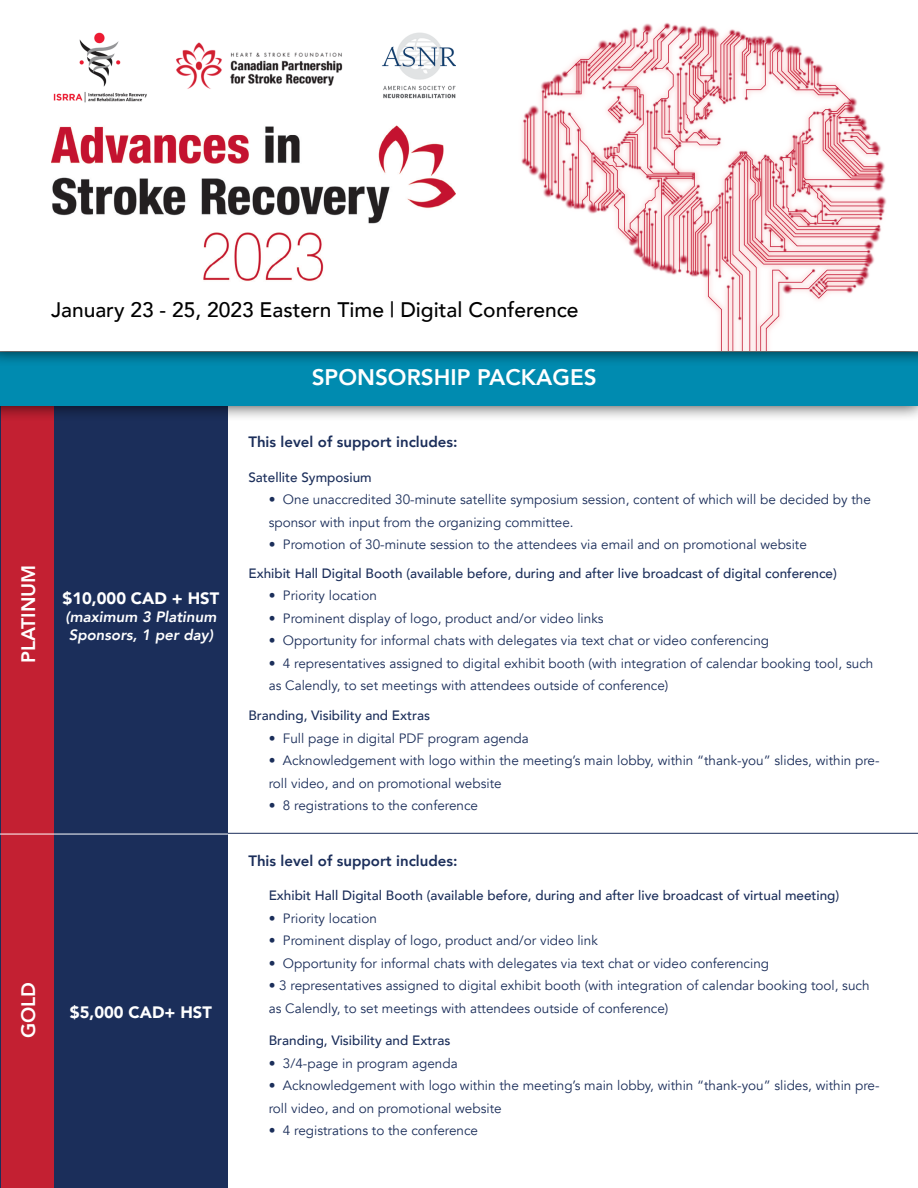
<style>
.page{position:relative;width:918px;height:1188px;background:#fff}
.page>*{position:absolute;margin:0;border:0;box-sizing:border-box;transform-origin:0 0}
.t1{font:800 22.5px "Avenir";color:#fff}
.t2{font:500 21px "Avenir";color:#000}
.t3{font:800 19.5px "Avenir";color:#fff}
.t4{font:900 16.5px "Avenir";color:#fff}
.t5{font:800 15px "Avenir";color:#1b2e5a}
.t6{font:italic 800 15px/18px "Avenir";color:#fff}
.t7{font:13.5px/22.5px "Avenir";color:#1b2e5a}
.t8{font:500 13.5px "Avenir";color:#1b2e5a}
</style>
<div class="page">
<div style="left:0;top:405px;width:228px;height:783px;background:#1b2e5a"></div>
<div style="left:1px;top:405px;width:53px;height:783px;background:#c32032"></div>
<div style="left:0;top:337px;width:918px;height:83px;background:#000;opacity:.75"></div>
<div style="left:0;top:352px;width:917px;height:53px;background:#008bb0"></div>
<div style="left:0;top:0;width:918px;height:365px;background:#000;opacity:.75"></div>
<div style="left:0;top:0;width:918px;height:350px;background:#fff"></div>
<hr style="left:167px;top:833px;width:751px;height:1px;background:#1b2e5a">
<img style="left:521px;top:22px;width:366px;height:328px">
<hr style="left:0;top:834px;width:228px;height:1px;background:#fff">
<img style="left:51px;top:125px;width:405px;height:156px">
<img style="left:53px;top:33px;width:403px;height:69px">
<p class="t2" style="left:51px;top:292px;width:529px">January 23 - 25, 2023 Eastern Time | Digital Conference</p>
<p class="t1" style="left:312px;top:360px;width:286px">SPONSORSHIP PACKAGES</p>
<p class="t3" style="left:13px;top:663px;width:100px;rotate:-90deg">PLATINUM</p>
<p class="t4" style="left:63px;top:585px;width:158px">$10,000 CAD + HST</p>
<p class="t6" style="left:65px;top:608px;width:153px">(maximum 3 Platinum<br>Sponsors, 1 per day)</p>
<p class="t3" style="left:13px;top:1038px;width:58px;rotate:-90deg">GOLD</p>
<p class="t4" style="left:70px;top:998px;width:143px">$5,000 CAD+ HST</p>
<p class="t5" style="left:248px;top:430px;width:211px">This level of support includes:</p>
<p class="t8" style="left:248px;top:465px;width:125px">Satellite Symposium</p>
<p class="t7" style="left:269px;top:489px;width:604px">• One unaccredited 30-minute satellite symposium session, content of which will be decided by the sponsor with input from the organizing committee.</p>
<p class="t7" style="left:269px;top:534px;width:540px">• Promotion of 30-minute session to the attendees via email and on promotional website</p>
<p class="t8" style="left:248px;top:562px;width:590px">Exhibit Hall Digital Booth (available before, during and after live broadcast of digital conference)</p>
<p class="t7" style="left:269px;top:585px;width:110px">• Priority location</p>
<p class="t7" style="left:269px;top:607px;width:336px">• Prominent display of logo, product and/or video links</p>
<p class="t7" style="left:269px;top:630px;width:502px">• Opportunity for informal chats with delegates via text chat or video conferencing</p>
<p class="t7" style="left:269px;top:652px;width:606px">• 4 representatives assigned to digital exhibit booth (with integration of calendar booking tool, such as Calendly, to set meetings with attendees outside of conference)</p>
<p class="t8" style="left:248px;top:704px;width:183px">Branding, Visibility and Extras</p>
<p class="t7" style="left:269px;top:727px;width:262px">• Full page in digital PDF program agenda</p>
<p class="t7" style="left:269px;top:750px;width:612px">• Acknowledgement with logo within the meeting’s main lobby, within “thank-you” slides, within pre&shy;roll video, and on promotional website</p>
<p class="t7" style="left:269px;top:795px;width:211px">• 8 registrations to the conference</p>
<p class="t5" style="left:248px;top:849px;width:211px">This level of support includes:</p>
<p class="t8" style="left:269px;top:884px;width:572px">Exhibit Hall Digital Booth (available before, during and after live broadcast of virtual meeting)</p>
<p class="t7" style="left:269px;top:907px;width:110px">• Priority location</p>
<p class="t7" style="left:269px;top:930px;width:331px">• Prominent display of logo, product and/or video link</p>
<p class="t7" style="left:269px;top:952px;width:502px">• Opportunity for informal chats with delegates via text chat or video conferencing</p>
<p class="t7" style="left:269px;top:975px;width:602px">• 3 representatives assigned to digital exhibit booth (with integration of calendar booking tool, such as Calendly, to set meetings with attendees outside of conference)</p>
<p class="t8" style="left:269px;top:1029px;width:183px">Branding, Visibility and Extras</p>
<p class="t7" style="left:269px;top:1052px;width:191px">• 3/4-page in program agenda</p>
<p class="t7" style="left:269px;top:1075px;width:612px">• Acknowledgement with logo within the meeting’s main lobby, within “thank-you” slides, within pre&shy;roll video, and on promotional website</p>
<p class="t7" style="left:269px;top:1120px;width:211px">• 4 registrations to the conference</p>
</div>
